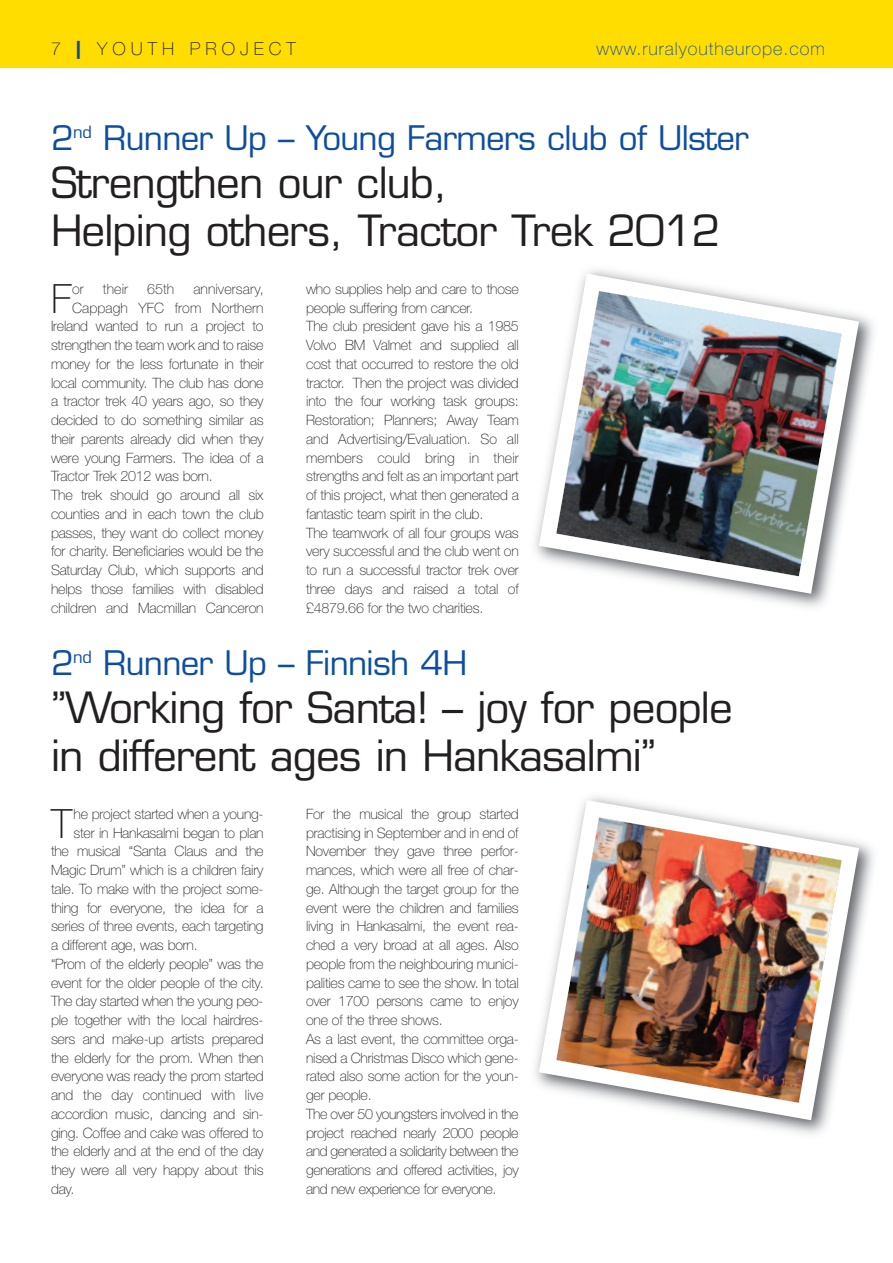
<style>
.page{position:relative;width:893px;height:1263px;background:#fff}
.page>*{position:absolute;margin:0;border:0;box-sizing:border-box;transform-origin:0 0}
.t1{font:42px/48px "Eurostile";letter-spacing:-.02em;color:#231f20}
.t2{font:100 40.5px "Helvetica Neue LT Std";color:#231f20}
.t3{font:33px "Eurostile";letter-spacing:-.02em;color:#0d4da1}
.t4{font:100 18px "Helvetica Neue LT Std";letter-spacing:.055em;color:#0d4da1}
.t5{font:100 18px "Helvetica Neue LT Std";letter-spacing:.28em;color:#231f20}
.t6{font:100 14.25px/18.8px "Helvetica Neue LT Std";letter-spacing:-.015em;color:#231f20}
.t7{font:100 14.25px "Helvetica Neue LT Std";letter-spacing:.005em;color:#231f20}
.s1{font-weight:900;color:#0d4da1}
</style>
<div class="page">
<div style="left:0;top:0;width:893px;height:68px;background:#ffdd01"></div>
<img style="left:535px;top:796px;width:333px;height:333px">
<img style="left:535px;top:269px;width:333px;height:333px">
<p class="t5" style="left:51px;top:43px;width:246px">7 <span class="s1">|</span> YOUTH PROJECT</p>
<p class="t4" style="left:596px;top:43px;width:230px">www.ruralyoutheurope.com</p>
<h3 class="t3" style="left:51px;top:125px;width:700px">2<sup>nd</sup> Runner Up – Young Farmers club of Ulster</h3>
<h1 class="t1" style="left:51px;top:163px;width:671px">Strengthen our club,<br>Helping others, Tractor Trek 2012</h1>
<h2 class="t2" style="left:51px;top:284px;width:22px">F</h2>
<p class="t6" style="left:72px;top:281px;width:13px">or</p>
<p class="t6" style="left:103px;top:281px;width:27px">their</p>
<p class="t6" style="left:147px;top:281px;width:29px">65th</p>
<p class="t7" style="left:193px;top:284px;width:72px">anniversary,</p>
<p class="t7" style="left:72px;top:302px;width:193px">Cappagh YFC from Northern</p>
<p class="t6" style="left:51px;top:318px;width:214px">Ireland wanted to run a project to</p>
<p class="t6" style="left:51px;top:337px;width:214px">strengthen the team work and to raise</p>
<p class="t6" style="left:51px;top:356px;width:214px">money for the less fortunate in their</p>
<p class="t6" style="left:51px;top:374px;width:214px">local community. The club has done</p>
<p class="t6" style="left:51px;top:393px;width:214px">a tractor trek 40 years ago, so they</p>
<p class="t6" style="left:51px;top:412px;width:214px">decided to do something similar as</p>
<p class="t6" style="left:51px;top:431px;width:214px">their parents already did when they</p>
<p class="t6" style="left:51px;top:449px;width:214px">were young Farmers. The idea of a</p>
<p class="t6" style="left:51px;top:468px;width:163px">Tractor Trek 2012 was born.</p>
<p class="t6" style="left:51px;top:487px;width:214px">The trek should go around all six</p>
<p class="t6" style="left:51px;top:506px;width:214px">counties and in each town the club</p>
<p class="t6" style="left:51px;top:524px;width:214px">passes, they want do collect money</p>
<p class="t6" style="left:51px;top:543px;width:214px">for charity. Beneficiaries would be the</p>
<p class="t6" style="left:51px;top:562px;width:214px">Saturday Club, which supports and</p>
<p class="t6" style="left:51px;top:581px;width:214px">helps those families with disabled</p>
<p class="t6" style="left:51px;top:599px;width:214px">children and Macmillan Canceron</p>
<p class="t6" style="left:306px;top:281px;width:214px">who supplies help and care to those people suffering from cancer.<br>The club president gave his a 1985<br>Volvo BM Valmet and supplied all cost that occurred to restore the old tractor. Then the project was divided into the four working task groups:<br>Restoration; Planners; Away Team and Advertising/Evaluation. So all members could bring in their strengths and felt as an important part of this project, what then generated a fantastic team spirit in the club.<br>The teamwork of all four groups was very successful and the club went on to run a successful tractor trek over three days and raised a total of £4879.66 for the two charities.</p>
<h3 class="t3" style="left:51px;top:650px;width:418px">2<sup>nd</sup> Runner Up – Finnish 4H</h3>
<h1 class="t1" style="left:51px;top:688px;width:683px">”Working for Santa! – joy for people in different ages in Hankasalmi”</h1>
<h2 class="t2" style="left:51px;top:809px;width:23px">T</h2>
<p class="t6" style="left:74px;top:806px;width:192px">he project started when a young-</p>
<p class="t6" style="left:74px;top:824px;width:192px">ster in Hankasalmi began to plan</p>
<p class="t6" style="left:51px;top:843px;width:214px">the musical “Santa Claus and the</p>
<p class="t6" style="left:51px;top:862px;width:214px">Magic Drum” which is a children fairy</p>
<p class="t6" style="left:51px;top:881px;width:214px">tale. To make with the project some-</p>
<p class="t6" style="left:51px;top:899px;width:214px">thing for everyone, the idea for a</p>
<p class="t6" style="left:51px;top:918px;width:214px">series of three events, each targeting</p>
<p class="t6" style="left:51px;top:937px;width:148px">a different age, was born.</p>
<p class="t6" style="left:51px;top:956px;width:214px">“Prom of the elderly people” was the</p>
<p class="t6" style="left:51px;top:974px;width:214px">event for the older people of the city.</p>
<p class="t6" style="left:51px;top:993px;width:214px">The day started when the young peo-</p>
<p class="t6" style="left:51px;top:1012px;width:214px">ple together with the local hairdres-</p>
<p class="t6" style="left:51px;top:1031px;width:214px">sers and make-up artists prepared</p>
<p class="t6" style="left:51px;top:1049px;width:214px">the elderly for the prom. When then</p>
<p class="t6" style="left:51px;top:1068px;width:214px">everyone was ready the prom started</p>
<p class="t7" style="left:51px;top:1090px;width:214px">and the day continued with live</p>
<p class="t6" style="left:51px;top:1106px;width:214px">accordion music, dancing and sin-</p>
<p class="t6" style="left:51px;top:1124px;width:214px">ging. Coffee and cake was offered to</p>
<p class="t6" style="left:51px;top:1143px;width:214px">the elderly and at the end of the day</p>
<p class="t6" style="left:51px;top:1162px;width:214px">they were all very happy about this</p>
<p class="t6" style="left:51px;top:1181px;width:25px">day.</p>
<p class="t6" style="left:306px;top:806px;width:214px">For the musical the group started practising in September and in end of November they gave three perfor&shy;mances, which were all free of char&shy;ge. Although the target group for the event were the children and families living in Hankasalmi, the event rea&shy;ched a very broad at all ages. Also people from the neighbouring munici&shy;palities came to see the show. In total over 1700 persons came to enjoy one of the three shows.<br>As a last event, the committee orga&shy;nised a Christmas Disco which gene&shy;rated also some action for the youn&shy;ger people.<br>The over 50 youngsters involved in the project reached nearly 2000 people and generated a solidarity between the generations and offered activities, joy and new experience for everyone.</p>
</div>
